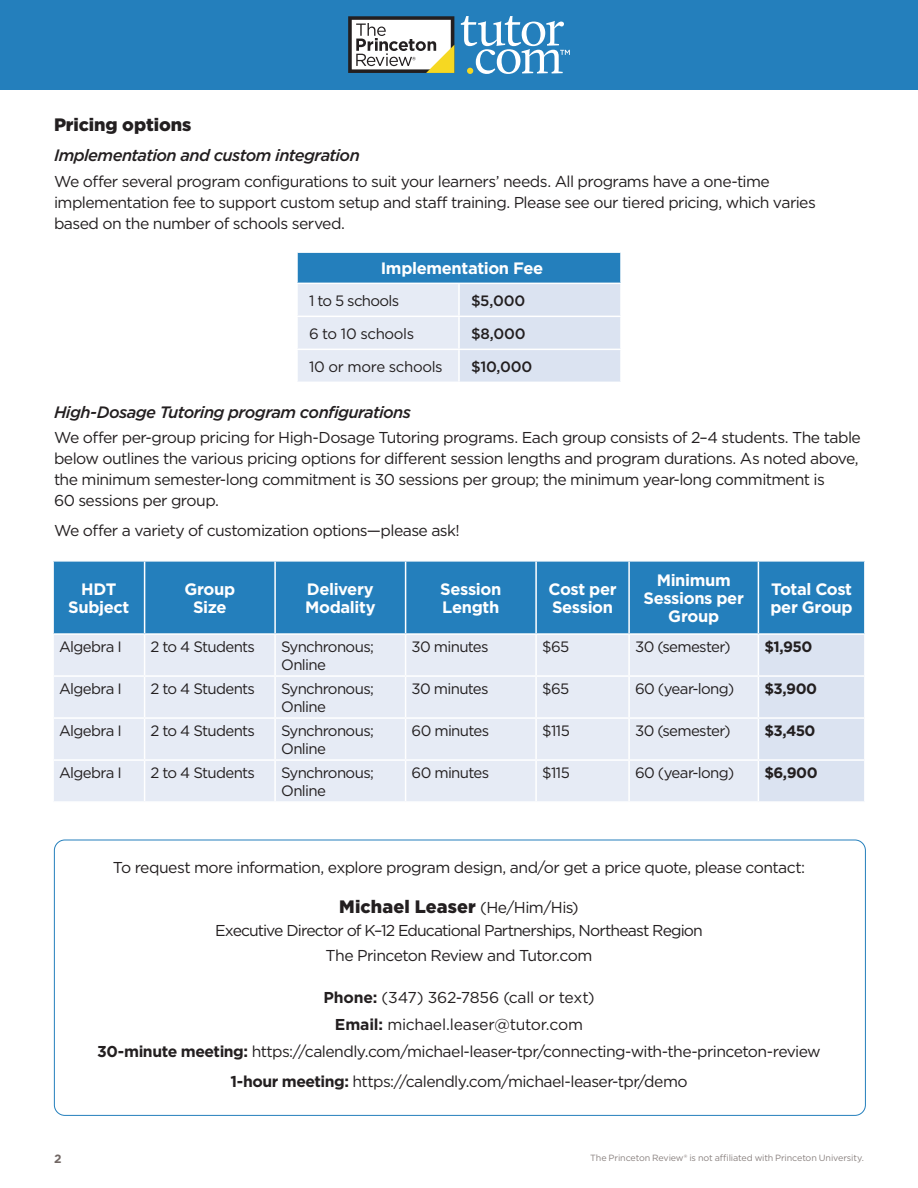
<style>
.page{position:relative;width:918px;height:1188px;background:#fff}
.page>*{position:absolute;margin:0;border:0;box-sizing:border-box;transform-origin:0 0}
.t1{font:900 18px "Gotham";color:#231f20}
.header_row{font:700 16.5px/18px "Gotham";letter-spacing:-.025em;color:#fff}
.t2{font:italic 500 16.5px "Gotham";letter-spacing:-.035em;color:#231f20}
.t3{font:15.75px/21px "Gotham";letter-spacing:-.035em;color:#231f20}
.t4{font:15.75px "Gotham";letter-spacing:-.055em;color:#231f20}
.t5{font:15.75px "Gotham";letter-spacing:-.015em;color:#231f20}
.table_text{font:15px/18px "Gotham";letter-spacing:-.04em;color:#231f20}
.table_text-2{font:700 15px "Gotham";letter-spacing:-.04em;color:#231f20}
.table_text-3{font:500 15px "Gotham";letter-spacing:-.01em;color:#231f20}
.table_text-4{font:15px "Gotham";letter-spacing:-.02em;color:#231f20}
.t6{font:700 12px "Gotham";color:#716764}
.t7{font:9px "Gotham";letter-spacing:-.02em;color:#8a8280}
.s1{font-weight:400;font-size:15.75px}
.s2{font-weight:700}
</style>
<div class="page">
<div style="left:0;top:0;width:918px;height:90px;background:#247fbc"></div>
<svg style="left:461px;top:16px;width:109px;height:58px"></svg>
<svg style="left:348px;top:16px;width:106px;height:57px;background:#bfbdb2"></svg>
<div style="left:297px;top:252px;width:324px;height:31px;background:#247fbc"></div>
<svg style="left:298px;top:284px;width:322px;height:98px;background:#e0e7f3"></svg>
<hr style="left:296px;top:251px;width:163px;height:2px;background:#fff">
<hr style="left:296px;top:253px;width:2px;height:30px;background:#fff">
<hr style="left:459px;top:251px;width:163px;height:2px;background:#fff">
<hr style="left:620px;top:253px;width:2px;height:30px;background:#fff">
<hr style="left:458px;top:284px;width:2px;height:32px;background:#fff">
<hr style="left:296px;top:316px;width:163px;height:1px;background:#fff">
<hr style="left:459px;top:316px;width:163px;height:1px;background:#fff">
<hr style="left:458px;top:317px;width:2px;height:32px;background:#fff">
<hr style="left:296px;top:349px;width:163px;height:1px;background:#fff">
<hr style="left:459px;top:349px;width:163px;height:1px;background:#fff">
<hr style="left:458px;top:350px;width:2px;height:32px;background:#fff">
<div style="left:54px;top:562px;width:810px;height:71px;background:#247fbc"></div>
<div style="left:54px;top:635px;width:704px;height:166px;background:#e6ebf5"></div>
<div style="left:759px;top:635px;width:105px;height:166px;background:#dbe3f1"></div>
<hr style="left:144px;top:562px;width:1px;height:71px;background:#fff">
<hr style="left:274px;top:562px;width:2px;height:71px;background:#fff">
<hr style="left:405px;top:562px;width:1px;height:71px;background:#fff">
<hr style="left:535px;top:562px;width:2px;height:71px;background:#fff">
<hr style="left:628px;top:562px;width:2px;height:71px;background:#fff">
<hr style="left:758px;top:562px;width:1px;height:71px;background:#fff">
<hr style="left:144px;top:635px;width:1px;height:40px;background:#fff">
<hr style="left:274px;top:635px;width:2px;height:40px;background:#fff">
<hr style="left:405px;top:635px;width:1px;height:40px;background:#fff">
<hr style="left:535px;top:635px;width:2px;height:40px;background:#fff">
<hr style="left:628px;top:635px;width:2px;height:40px;background:#fff">
<hr style="left:52px;top:675px;width:93px;height:2px;background:#fff">
<hr style="left:145px;top:675px;width:130px;height:2px;background:#fff">
<hr style="left:144px;top:677px;width:1px;height:40px;background:#fff">
<hr style="left:275px;top:675px;width:131px;height:2px;background:#fff">
<hr style="left:274px;top:677px;width:2px;height:40px;background:#fff">
<hr style="left:406px;top:675px;width:130px;height:2px;background:#fff">
<hr style="left:405px;top:677px;width:1px;height:40px;background:#fff">
<hr style="left:536px;top:675px;width:93px;height:2px;background:#fff">
<hr style="left:535px;top:677px;width:2px;height:40px;background:#fff">
<hr style="left:629px;top:675px;width:129px;height:2px;background:#fff">
<hr style="left:628px;top:677px;width:2px;height:40px;background:#fff">
<hr style="left:758px;top:675px;width:108px;height:2px;background:#fff">
<hr style="left:52px;top:717px;width:93px;height:2px;background:#fff">
<hr style="left:145px;top:717px;width:130px;height:2px;background:#fff">
<hr style="left:144px;top:719px;width:1px;height:40px;background:#fff">
<hr style="left:275px;top:717px;width:131px;height:2px;background:#fff">
<hr style="left:274px;top:719px;width:2px;height:40px;background:#fff">
<hr style="left:406px;top:717px;width:130px;height:2px;background:#fff">
<hr style="left:405px;top:719px;width:1px;height:40px;background:#fff">
<hr style="left:536px;top:717px;width:93px;height:2px;background:#fff">
<hr style="left:535px;top:719px;width:2px;height:40px;background:#fff">
<hr style="left:629px;top:717px;width:129px;height:2px;background:#fff">
<hr style="left:628px;top:719px;width:2px;height:40px;background:#fff">
<hr style="left:758px;top:717px;width:108px;height:2px;background:#fff">
<hr style="left:52px;top:759px;width:93px;height:2px;background:#fff">
<hr style="left:145px;top:759px;width:130px;height:2px;background:#fff">
<hr style="left:144px;top:761px;width:1px;height:40px;background:#fff">
<hr style="left:275px;top:759px;width:131px;height:2px;background:#fff">
<hr style="left:274px;top:761px;width:2px;height:40px;background:#fff">
<hr style="left:406px;top:759px;width:130px;height:2px;background:#fff">
<hr style="left:405px;top:761px;width:1px;height:40px;background:#fff">
<hr style="left:536px;top:759px;width:93px;height:2px;background:#fff">
<hr style="left:535px;top:761px;width:2px;height:40px;background:#fff">
<hr style="left:629px;top:759px;width:129px;height:2px;background:#fff">
<hr style="left:628px;top:761px;width:2px;height:40px;background:#fff">
<hr style="left:758px;top:759px;width:108px;height:2px;background:#fff">
<h2 class="t1" style="left:54px;top:113px;width:139px">Pricing options</h2>
<p class="t2" style="left:54px;top:145px;width:307px">Implementation and custom integration</p>
<p class="t3" style="left:54px;top:170px;width:763px">We offer several program configurations to suit your learners’ needs. All programs have a one-time implementation fee to support custom setup and staff training. Please see our tiered pricing, which varies based on the number of schools served.</p>
<p class="header_row" style="left:381px;top:259px;width:164px">Implementation Fee</p>
<p class="table_text" style="left:309px;top:291px;width:92px">1 to 5 schools</p>
<p class="table_text-3" style="left:471px;top:291px;width:56px">$5,000</p>
<p class="table_text" style="left:309px;top:324px;width:107px">6 to 10 schools</p>
<p class="table_text-3" style="left:471px;top:324px;width:56px">$8,000</p>
<p class="table_text-4" style="left:309px;top:357px;width:135px">10 or more schools</p>
<p class="table_text-3" style="left:471px;top:357px;width:63px">$10,000</p>
<p class="t2" style="left:54px;top:401px;width:359px">High-Dosage Tutoring program configurations</p>
<p class="t3" style="left:54px;top:427px;width:808px">We offer per-group pricing for High-Dosage Tutoring programs. Each group consists of 2–4 students. The table below outlines the various pricing options for different session lengths and program durations. As noted above, the minimum semester-long commitment is 30 sessions per group; the minimum year-long commitment is<br>60 sessions per group.</p>
<p class="t3" style="left:54px;top:520px;width:407px">We offer a variety of customization options—please ask!</p>
<p class="header_row" style="left:68px;top:580px;width:63px;text-align:center">HDT<br>Subject</p>
<p class="header_row" style="left:184px;top:580px;width:52px;text-align:center">Group<br>Size</p>
<p class="header_row" style="left:305px;top:580px;width:72px">Delivery<br>Modality</p>
<p class="header_row" style="left:440px;top:580px;width:63px">Session<br>Length</p>
<p class="header_row" style="left:549px;top:580px;width:70px">Cost per<br>Session</p>
<p class="header_row" style="left:644px;top:571px;width:102px;text-align:center">Minimum<br>Sessions per<br>Group</p>
<p class="header_row" style="left:771px;top:580px;width:84px">Total Cost per Group</p>
<p class="table_text" style="left:59px;top:637px;width:64px">Algebra I</p>
<p class="table_text" style="left:151px;top:637px;width:106px">2 to 4 Students</p>
<p class="table_text" style="left:281px;top:637px;width:94px">Synchronous;<br>Online</p>
<p class="table_text" style="left:412px;top:637px;width:79px">30 minutes</p>
<p class="table_text" style="left:542px;top:637px;width:29px">$65</p>
<p class="table_text" style="left:635px;top:637px;width:97px">30 (semester)</p>
<p class="table_text-2" style="left:764px;top:637px;width:49px">$1,950</p>
<p class="table_text" style="left:59px;top:679px;width:64px">Algebra I</p>
<p class="table_text" style="left:151px;top:679px;width:106px">2 to 4 Students</p>
<p class="table_text" style="left:281px;top:679px;width:94px">Synchronous;<br>Online</p>
<p class="table_text" style="left:412px;top:679px;width:79px">30 minutes</p>
<p class="table_text" style="left:542px;top:679px;width:29px">$65</p>
<p class="table_text" style="left:635px;top:679px;width:101px">60 (year-long)</p>
<p class="table_text-2" style="left:764px;top:679px;width:54px">$3,900</p>
<p class="table_text" style="left:59px;top:721px;width:64px">Algebra I</p>
<p class="table_text" style="left:151px;top:721px;width:106px">2 to 4 Students</p>
<p class="table_text" style="left:281px;top:721px;width:94px">Synchronous;<br>Online</p>
<p class="table_text" style="left:412px;top:721px;width:79px">60 minutes</p>
<p class="table_text" style="left:542px;top:721px;width:29px">$115</p>
<p class="table_text" style="left:635px;top:721px;width:97px">30 (semester)</p>
<p class="table_text-2" style="left:764px;top:721px;width:53px">$3,450</p>
<p class="table_text" style="left:59px;top:763px;width:64px">Algebra I</p>
<p class="table_text" style="left:151px;top:763px;width:106px">2 to 4 Students</p>
<p class="table_text" style="left:281px;top:763px;width:94px">Synchronous;<br>Online</p>
<p class="table_text" style="left:412px;top:763px;width:79px">60 minutes</p>
<p class="table_text" style="left:542px;top:763px;width:29px">$115</p>
<p class="table_text" style="left:635px;top:763px;width:101px">60 (year-long)</p>
<p class="table_text-2" style="left:764px;top:763px;width:55px">$6,900</p>
<p class="t3" style="left:113px;top:856px;width:694px">To request more information, explore program design, and/or get a price quote, please contact:</p>
<p class="t1" style="left:339px;top:894px;width:241px">Michael Leaser <span class="s1">(He/Him/His)</span></p>
<p class="t4" style="left:215px;top:920px;width:489px">Executive Director of K–12 Educational Partnerships, Northeast Region</p>
<p class="t3" style="left:326px;top:945px;width:268px">The Princeton Review and Tutor.com</p>
<p class="t5" style="left:323px;top:988px;width:273px"><span class="s2">Phone:</span> (347) 362-7856 (call or text)</p>
<p class="t5" style="left:335px;top:1015px;width:250px"><span class="s2">Email:</span> michael.leaser@tutor.com</p>
<p class="t3" style="left:97px;top:1041px;width:725px"><span class="s2">30-minute meeting:</span> https://calendly.com/michael-leaser-tpr/connecting-with-the-princeton-review</p>
<p class="t3" style="left:230px;top:1071px;width:459px"><span class="s2">1-hour meeting:</span> https://calendly.com/michael-leaser-tpr/demo</p>
<p class="t6" style="left:54px;top:1151px;width:9px">2</p>
<p class="t7" style="left:590px;top:1152px;width:275px">The Princeton Review® is not affiliated with Princeton University.</p>
</div>
